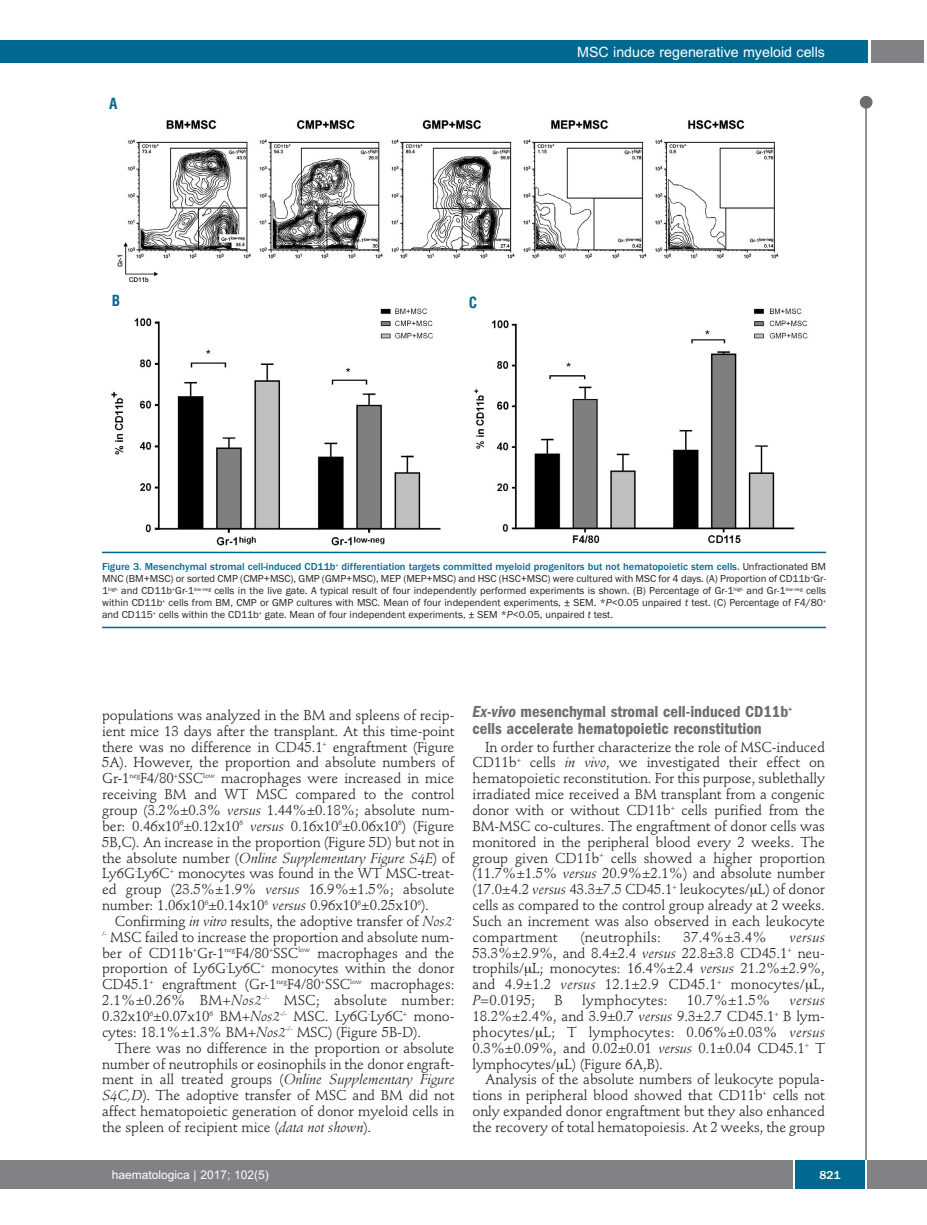
<style>
.page{position:relative;width:927px;height:1225px;background:#fff}
.page>*{position:absolute;margin:0;border:0;box-sizing:border-box;transform-origin:0 0}
.t1{font:600 condensed 16.5px/16.5px "Franklin Gothic";color:#6c6d70}
.t2{font:700 condensed 15px "Helvetica";color:#006991}
.t3{font:14.25px/15.9px "Stempel Schneidler";letter-spacing:-.005em;color:#231f20;text-align:justify}
.t4{font:14.25px "Arial";color:#fff}
.t5{font:14.25px "Stempel Schneidler";letter-spacing:.015em;color:#231f20}
.t6{font:12px "Arial";color:#fff}
.t7{font:500 12px "Franklin Gothic";color:#fff}
.t8{font:10.5px/12px "Franklin Gothic";color:#231f20;text-align:justify}
.s1{font-weight:500;color:#006991}
.s2{font-style:italic}
</style>
<div class="page">
<div style="left:860px;top:96px;width:12px;height:13px;background:#6c6d70;border-radius:50%"></div>
<hr style="left:865px;top:98px;width:2px;height:1062px;background:#6c6d70">
<div style="left:871px;top:40px;width:52px;height:22px;background:#808285"></div>
<div style="left:18px;top:40px;width:849px;height:22px;background:#006991"></div>
<div style="left:17px;top:1160px;width:910px;height:28px;background:#808285"></div>
<div style="left:795px;top:1160px;width:70px;height:28px;background:#006991"></div>
<hr style="left:793px;top:1160px;width:2px;height:28px;background:#fff">
<hr style="left:865px;top:1160px;width:2px;height:28px;background:#fff">
<div style="left:0;top:40px;width:19px;height:22px;background:#006991"></div>
<div style="left:0;top:1160px;width:18px;height:28px;background:#808285"></div>
<img style="left:111px;top:120px;width:697px;height:426px">
<hr style="left:102px;top:552px;width:724px;height:1px;background:#006991">
<hr style="left:102px;top:627px;width:724px;height:1px;background:#006991">
<p class="t2" style="left:109px;top:95px;width:10px">A</p>
<p class="t2" style="left:112px;top:292px;width:10px">B</p>
<p class="t2" style="left:469px;top:294px;width:10px">C</p>
<p class="t4" style="left:577px;top:44px;width:249px">MSC induce regenerative myeloid cells</p>
<p class="t8" style="left:102px;top:560px;width:726px"><span class="s1">Figure 3. Mesenchymal stromal cell-induced CD11b</span><sup>+</sup> <span class="s1">differentiation targets committed myeloid progenitors but not hematopoietic stem cells.</span> Unfractionated BM MNC (BM+MSC) or sorted CMP (CMP+MSC), GMP (GMP+MSC), MEP (MEP+MSC) and HSC (HSC+MSC) were cultured with MSC for 4 days. (A) Proportion of CD11b<sup>+</sup>Gr-1<sup>high</sup> and CD11b<sup>+</sup>Gr-1<sup>low-neg</sup> cells in the live gate. A typical result of four independently performed experiments is shown. (B) Percentage of Gr-1<sup>high</sup> and Gr-1<sup>low-neg</sup> cells within CD11b<sup>+</sup> cells from BM, CMP or GMP cultures with MSC. Mean of four independent experiments, ± SEM. *<span class="s2">P</span>&lt;0.05 unpaired <span class="s2">t</span> test. (C) Percentage of F4/80<sup>+ </sup>and CD115<sup>+</sup> cells within the CD11b<sup>+</sup> gate. Mean of four independent experiments, ± SEM *<span class="s2">P</span>&lt;0.05, unpaired <span class="s2">t</span> test.</p>
<p class="t3" style="left:102px;top:708px;width:354px">populations was analyzed in the BM and spleens of recip&shy;ient mice 13 days after the transplant. At this time-point there was no difference in CD45.1<sup>+</sup> engraftment (Figure 5A). However, the proportion and absolute numbers of Gr-1<sup>neg</sup>F4/80<sup>+</sup>SSC<sup>low</sup> macrophages were increased in mice receiving BM and WT MSC compared to the control group (3.2%±0.3% <span class="s2">versus</span> 1.44%±0.18%; absolute num&shy;ber: 0.46x10<sup>6</sup>±0.12x10<sup>6</sup> <span class="s2">versus</span> 0.16x10<sup>6</sup>±0.06x10<sup>6</sup>) (Figure 5B,C). An increase in the proportion (Figure 5D) but not in the absolute number (<span class="s2">Online Supplementary Figure S4E</span>) of Ly6G<sup>-</sup>Ly6C<sup>+</sup> monocytes was found in the WT MSC-treat&shy;ed group (23.5%±1.9% <span class="s2">versus</span> 16.9%±1.5%; absolute number: 1.06x10<sup>6</sup>±0.14x10<sup>6</sup> <span class="s2">versus</span> 0.96x10<sup>6</sup>±0.25x10<sup>6</sup>).</p>
<p class="t3" style="left:102px;top:914px;width:354px;text-indent:13px">Confirming <span class="s2">in vitro</span> results, the adoptive transfer of <span class="s2">Nos2</span><sup>- /-</sup> MSC failed to increase the proportion and absolute num&shy;ber of CD11b<sup>+</sup>Gr-1<sup>neg</sup>F4/80<sup>+</sup>SSC<sup>low</sup> macrophages and the proportion of Ly6G<sup>-</sup>Ly6C<sup>+</sup> monocytes within the donor CD45.1<sup>+</sup> engraftment (Gr-1<sup>neg</sup>F4/80<sup>+</sup>SSC<sup>low</sup> macrophages:<br>2.1%±0.26% BM+<span class="s2">Nos2</span><sup>-/-</sup> MSC; absolute number:<br>0.32x10<sup>6</sup>±0.07x10<sup>6</sup> BM+<span class="s2">Nos2</span><sup>-/-</sup> MSC. Ly6G<sup>-</sup>Ly6C<sup>+</sup> mono&shy;cytes: 18.1%±1.3% BM+<span class="s2">Nos2</span><sup>-/-</sup> MSC) (Figure 5B-D).</p>
<p class="t3" style="left:102px;top:1041px;width:354px;text-indent:13px">There was no difference in the proportion or absolute number of neutrophils or eosinophils in the donor engraft&shy;ment in all treated groups (<span class="s2">Online Supplementary Figure S4C,D</span>). The adoptive transfer of MSC and BM did not affect hematopoietic generation of donor myeloid cells in the spleen of recipient mice (<span class="s2">data not shown</span>).</p>
<p class="t1" style="left:472px;top:705px;width:321px"><span class="s2">Ex-vivo</span> mesenchymal stromal cell-induced CD11b<sup>+ </sup>cells accelerate hematopoietic reconstitution</p>
<p class="t3" style="left:472px;top:740px;width:354px;text-indent:13px">In order to further characterize the role of MSC-induced CD11b<sup>+</sup> cells <span class="s2">in vivo</span>, we investigated their effect on hematopoietic reconstitution. For this purpose, sublethally irradiated mice received a BM transplant from a congenic donor with or without CD11b<sup>+</sup> cells purified from the BM-MSC co-cultures. The engraftment of donor cells was monitored in the peripheral blood every 2 weeks. The group given CD11b<sup>+</sup> cells showed a higher proportion (11.7%±1.5% <span class="s2">versus</span> 20.9%±2.1%) and absolute number (17.0±4.2 <span class="s2">versus</span> 43.3±7.5 CD45.1<sup>+</sup> leukocytes/ L) of donor cells as compared to the control group already at 2 weeks.<br>Such an increment was also observed in each leukocyte compartment</p>
<p class="t5" style="left:580px;top:931px;width:82px">(neutrophils:</p>
<p class="t3" style="left:683px;top:930px;width:85px">37.4%±3.4%</p>
<p class="t3" style="left:472px;top:930px;width:354px;text-indent:317px"><span class="s2">versus </span>53.3%±2.9%, and 8.4±2.4 <span class="s2">versus</span> 22.8±3.8 CD45.1<sup>+</sup> neu&shy;trophils/ L; monocytes: 16.4%±2.4 <span class="s2">versus</span> 21.2%±2.9%, and 4.9±1.2 <span class="s2">versus</span> 12.1±2.9 CD45.1<sup>+</sup> monocytes/ L, <span class="s2">P</span>=0.0195;</p>
<p class="t3" style="left:554px;top:993px;width:10px">B</p>
<p class="t5" style="left:582px;top:994px;width:87px">lymphocytes:</p>
<p class="t3" style="left:687px;top:993px;width:85px">10.7%±1.5%</p>
<p class="t3" style="left:472px;top:993px;width:354px;text-indent:317px"><span class="s2">versus </span>18.2%±2.4%, and 3.9±0.7 <span class="s2">versus</span> 9.3±2.7 CD45.1<sup>+</sup> B lym&shy;phocytes/ L; T lymphocytes: 0.06%±0.03% <span class="s2">versus </span>0.3%±0.09%, and 0.02±0.01 <span class="s2">versus</span> 0.1±0.04 CD45.1<sup>+</sup> T lymphocytes/ L) (Figure 6A,B).</p>
<p class="t3" style="left:472px;top:1073px;width:354px;text-indent:13px">Analysis of the absolute numbers of leukocyte popula&shy;tions in peripheral blood showed that CD11b<sup>+</sup> cells not only expanded donor engraftment but they also enhanced the recovery of total hematopoiesis. At 2 weeks, the group</p>
<p class="t6" style="left:112px;top:1167px;width:158px">haematologica | 2017; 102(5)</p>
<p class="t7" style="left:820px;top:1167px;width:22px">821</p>
</div>
